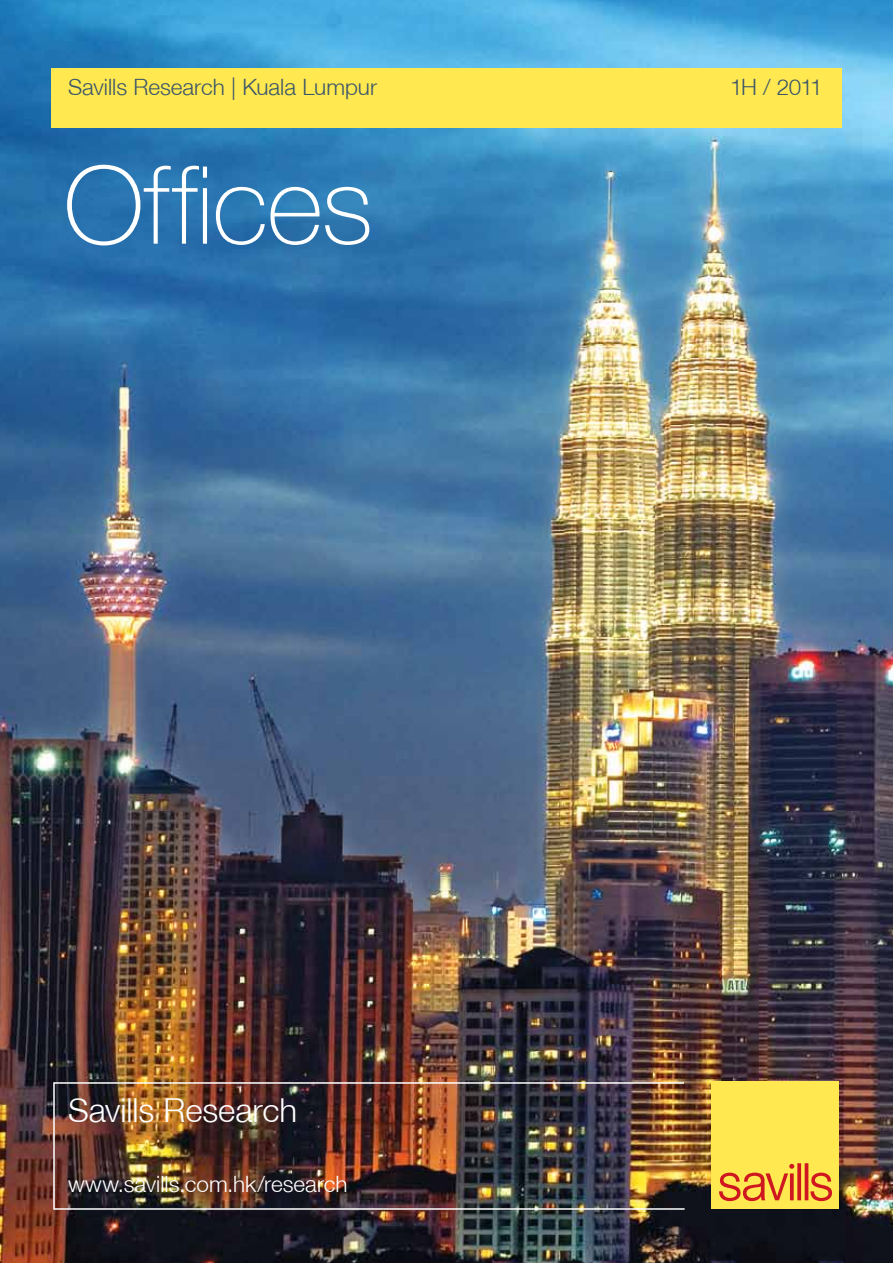
<style>
.page{position:relative;width:893px;height:1263px;background:#fff}
.page>*{position:absolute;margin:0;border:0;box-sizing:border-box;transform-origin:0 0}
.t1{font:100 108px "Helvetica Neue LT";letter-spacing:-.005em;color:#fff}
.t2{font:300 33px "Helvetica Neue LT";letter-spacing:-.005em;color:#fff}
.t3{font:300 22.5px "Helvetica Neue LT";color:#3c5669}
.t4{font:300 22.5px "Helvetica Neue LT";color:#fff}
</style>
<div class="page">
<img style="left:0;top:0;width:893px;height:1263px">
<img style="left:53px;top:1081px;width:633px;height:129px">
<div style="left:51px;top:68px;width:791px;height:60px;background:#ffe850"></div>
<div style="left:711px;top:1082px;width:128px;height:127px;background:#ffe850"></div>
<svg style="left:719px;top:1163px;width:113px;height:38px"></svg>
<p class="t3" style="left:68px;top:73px;width:311px">Savills Research | Kuala Lumpur</p>
<p class="t3" style="left:730px;top:73px;width:94px">1H / 2011</p>
<h1 class="t1" style="left:64px;top:144px;width:311px">Offices</h1>
<h2 class="t2" style="left:68px;top:1090px;width:231px">Savills Research</h2>
<p class="t4" style="left:68px;top:1170px;width:281px">www.savills.com.hk/research</p>
</div>
